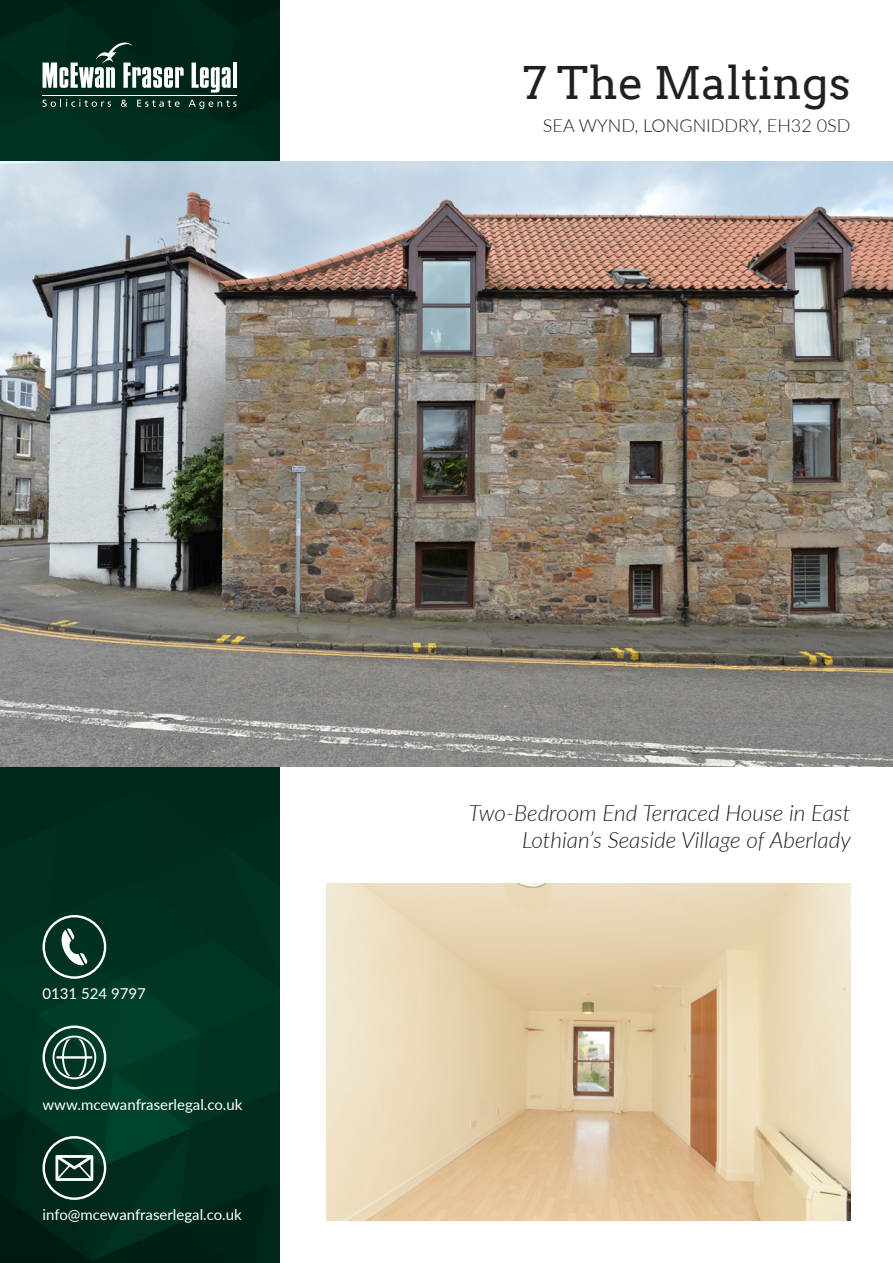
<style>
.page{position:relative;width:893px;height:1263px;background:#fff}
.page>*{position:absolute;margin:0;border:0;box-sizing:border-box;transform-origin:0 0}
.t1{font:45px "Arvo";color:#231f20}
.t2{font:italic 300 22.5px/27px "Lato";color:#231f20;text-align:right}
.t3{font:300 18px "Lato";color:#231f20}
.t4{font:15px "Lato";color:#fff}
</style>
<div class="page">
<img style="left:0;top:0;width:279px;height:1263px">
<img style="left:0;top:162px;width:893px;height:605px">
<svg style="left:43px;top:43px;width:141px;height:45px"></svg>
<svg style="left:192px;top:63px;width:39px;height:30px"></svg>
<hr style="left:233px;top:63px;width:4px;height:25px;background:#fff">
<hr style="left:43px;top:95px;width:194px;height:1px;background:#fff">
<svg style="left:43px;top:99px;width:68px;height:8px"></svg>
<svg style="left:121px;top:100px;width:6px;height:7px"></svg>
<svg style="left:137px;top:100px;width:43px;height:7px"></svg>
<svg style="left:189px;top:100px;width:48px;height:9px"></svg>
<img style="left:326px;top:883px;width:524px;height:337px">
<svg style="left:43px;top:915px;width:63px;height:64px;background:#335a4f"></svg>
<svg style="left:43px;top:1025px;width:63px;height:64px;background:#3a6559"></svg>
<svg style="left:43px;top:1136px;width:63px;height:64px;background:#3a5b52"></svg>
<h1 class="t1" style="left:523px;top:55px;width:329px">7 The Maltings</h1>
<p class="t3" style="left:543px;top:113px;width:309px">SEA WYND, LONGNIDDRY, EH32 0SD</p>
<p class="t4" style="left:43px;top:983px;width:105px">0131 524 9797</p>
<p class="t4" style="left:43px;top:1094px;width:201px">www.mcewanfraserlegal.co.uk</p>
<p class="t4" style="left:43px;top:1204px;width:201px">info@mcewanfraserlegal.co.uk</p>
<h2 class="t2" style="left:468px;top:798px;width:384px">Two-Bedroom End Terraced House in East<br>Lothian’s Seaside Village of Aberlady</h2>
</div>
